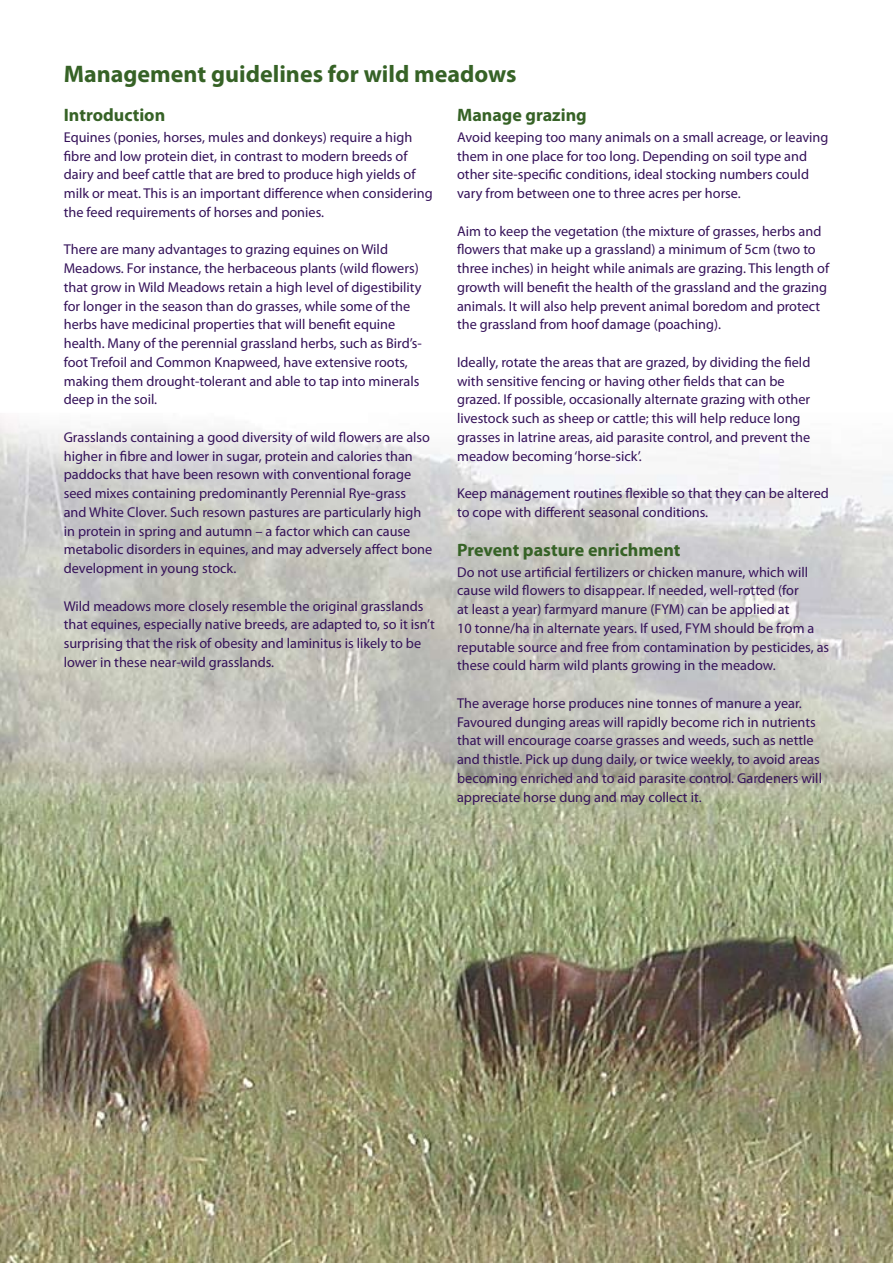
<style>
.page{position:relative;width:893px;height:1263px;background:#fff}
.page>*{position:absolute;margin:0;border:0;box-sizing:border-box;transform-origin:0 0}
.t1{font:700 24px "Myriad Pro";color:#366226}
.t2{font:700 18px "Myriad Pro";color:#366226}
.t3{font:14.25px/18.8px "Myriad Pro";color:#341159}
</style>
<div class="page">
<img style="left:0;top:417px;width:893px;height:846px">
<h1 class="t1" style="left:64px;top:58px;width:454px">Management guidelines for wild meadows</h1>
<p class="t2" style="left:64px;top:103px;width:103px">Introduction</p>
<p class="t3" style="left:64px;top:127px;width:370px">Equines (ponies, horses, mules and donkeys) require a high fibre and low protein diet, in contrast to modern breeds of dairy and beef cattle that are bred to produce high yields of milk or meat. This is an important difference when considering the feed requirements of horses and ponies.</p>
<p class="t3" style="left:64px;top:240px;width:359px">There are many advantages to grazing equines on Wild Meadows. For instance, the herbaceous plants (wild flowers) that grow in Wild Meadows retain a high level of digestibility for longer in the season than do grasses, while some of the herbs have medicinal properties that will benefit equine health. Many of the perennial grassland herbs, such as Bird’s&shy;foot Trefoil and Common Knapweed, have extensive roots, making them drought-tolerant and able to tap into minerals deep in the soil.</p>
<p class="t3" style="left:64px;top:427px;width:370px">Grasslands containing a good diversity of wild flowers are also higher in fibre and lower in sugar, protein and calories than paddocks that have been resown with conventional forage seed mixes containing predominantly Perennial Rye-grass and White Clover. Such resown pastures are particularly high in protein in spring and autumn – a factor which can cause metabolic disorders in equines, and may adversely affect bone development in young stock.</p>
<p class="t3" style="left:64px;top:596px;width:372px">Wild meadows more closely resemble the original grasslands that equines, especially native breeds, are adapted to, so it isn’t surprising that the risk of obesity and laminitus is likely to be lower in these near-wild grasslands.</p>
<p class="t2" style="left:457px;top:103px;width:131px">Manage grazing</p>
<p class="t3" style="left:457px;top:127px;width:373px">Avoid keeping too many animals on a small acreage, or leaving them in one place for too long. Depending on soil type and other site-specific conditions, ideal stocking numbers could vary from between one to three acres per horse.</p>
<p class="t3" style="left:457px;top:221px;width:374px">Aim to keep the vegetation (the mixture of grasses, herbs and flowers that make up a grassland) a minimum of 5cm (two to three inches) in height while animals are grazing. This length of growth will benefit the health of the grassland and the grazing animals. It will also help prevent animal boredom and protect the grassland from hoof damage (poaching).</p>
<p class="t3" style="left:457px;top:352px;width:355px">Ideally, rotate the areas that are grazed, by dividing the field with sensitive fencing or having other fields that can be grazed. If possible, occasionally alternate grazing with other livestock such as sheep or cattle; this will help reduce long grasses in latrine areas, aid parasite control, and prevent the meadow becoming ‘horse-sick’.</p>
<p class="t3" style="left:457px;top:484px;width:373px">Keep management routines flexible so that they can be altered to cope with different seasonal conditions.</p>
<p class="t2" style="left:457px;top:538px;width:225px">Prevent pasture enrichment</p>
<p class="t3" style="left:457px;top:562px;width:374px">Do not use artificial fertilizers or chicken manure, which will cause wild flowers to disappear. If needed, well-rotted (for<br>at least a year) farmyard manure (FYM) can be applied at<br>10 tonne/ha in alternate years. If used, FYM should be from a reputable source and free from contamination by pesticides, as these could harm wild plants growing in the meadow.</p>
<p class="t3" style="left:457px;top:693px;width:366px">The average horse produces nine tonnes of manure a year.<br>Favoured dunging areas will rapidly become rich in nutrients that will encourage coarse grasses and weeds, such as nettle and thistle. Pick up dung daily, or twice weekly, to avoid areas becoming enriched and to aid parasite control. Gardeners will appreciate horse dung and may collect it.</p>
</div>
